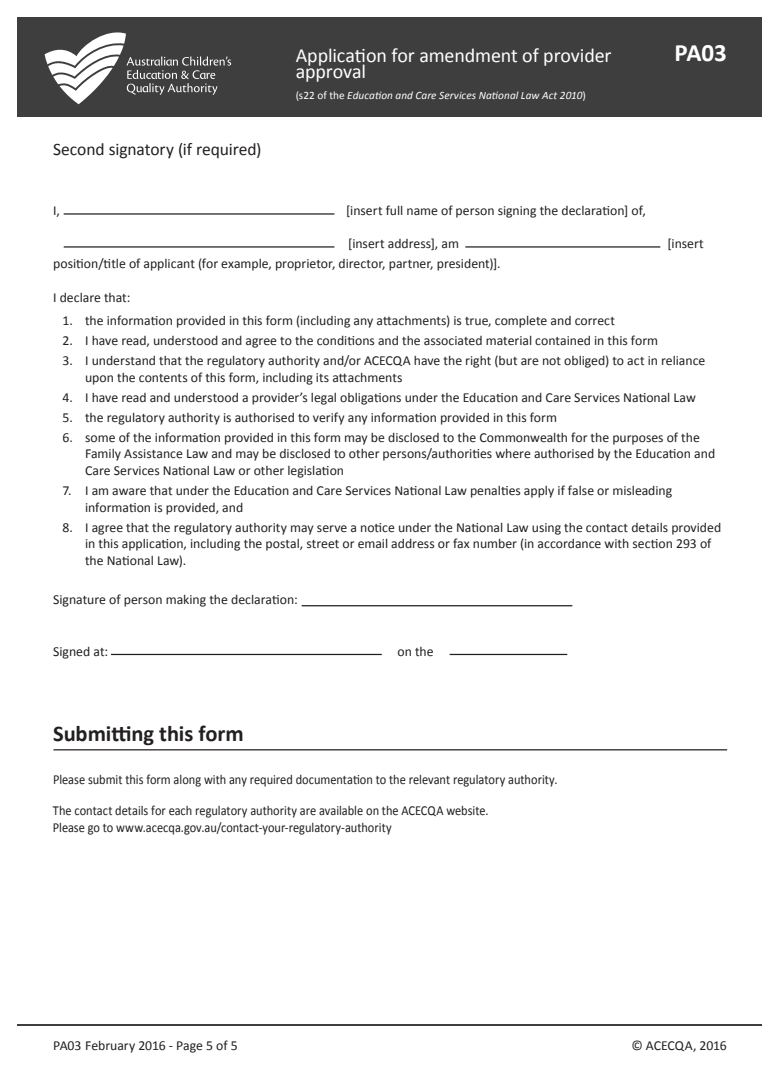
<style>
.page{position:relative;width:780px;height:1088px;background:#fff}
.page>*{position:absolute;margin:0;border:0;box-sizing:border-box;transform-origin:0 0}
.t1{font:700 25px "Calibri";color:#fff}
.t2{font:700 22.5px "Calibri";letter-spacing:-.005em;color:#231f20}
.t3{font:20px/16.2px "Calibri";letter-spacing:-.005em;color:#fff}
.sub_heading{font:17.5px "Calibri";letter-spacing:-.005em;color:#231f20}
.sub_heading-2{font:13.75px/16.5px "Calibri";color:#231f20}
.sub_heading-3{font:13.75px/16.2px "Calibri";color:#231f20;scale:.9 1}
.t4{font:italic 11.25px "Calibri";letter-spacing:.005em;color:#fff}
.s1{font-style:normal}
</style>
<div class="page">
<hr style="left:18px;top:1023px;width:744px;height:2px;background:#3e3e3f">
<div style="left:18px;top:18px;width:744px;height:99px;background:#3e3e3f"></div>
<svg style="left:45px;top:32px;width:186px;height:72px"></svg>
<hr style="left:64px;top:213px;width:270px;height:2px;background:#231f20">
<hr style="left:64px;top:246px;width:270px;height:2px;background:#231f20">
<hr style="left:465px;top:246px;width:195px;height:2px;background:#231f20">
<hr style="left:301px;top:605px;width:271px;height:1px;background:#231f20">
<hr style="left:111px;top:654px;width:271px;height:1px;background:#231f20">
<hr style="left:449px;top:654px;width:118px;height:1px;background:#231f20">
<hr style="left:53px;top:749px;width:674px;height:1px;background:#231f20">
<p class="sub_heading" style="left:53px;top:138px;width:210px">Second signatory (if required)</p>
<h3 class="t3" style="left:296px;top:47px;width:317px">Application for amendment of provider approval</h3>
<p class="t4" style="left:296px;top:88px;width:291px"><span class="s1">(s22 of the</span> Education and Care Services National Law Act 2010<span class="s1">)</span></p>
<h1 class="t1" style="left:674px;top:37px;width:54px">PA03</h1>
<p class="sub_heading-2" style="left:53px;top:202px;width:8px">I,</p>
<p class="sub_heading-2" style="left:346px;top:202px;width:301px">[insert full name of person signing the declaration] of,</p>
<p class="sub_heading-2" style="left:348px;top:235px;width:112px">[insert address], am</p>
<p class="sub_heading-2" style="left:667px;top:235px;width:38px">[insert</p>
<p class="sub_heading-2" style="left:53px;top:255px;width:449px">position/title of applicant (for example, proprietor, director, partner, president)].</p>
<p class="sub_heading-2" style="left:53px;top:289px;width:79px">I declare that:</p>
<p class="sub_heading-2" style="left:63px;top:312px;width:554px">1. the information provided in this form (including any attachments) is true, complete and correct</p>
<p class="sub_heading-2" style="left:63px;top:332px;width:597px">2. I have read, understood and agree to the conditions and the associated material contained in this form</p>
<p class="sub_heading-2" style="left:85px;top:352px;width:621px;text-indent:-23px">3. I understand that the regulatory authority and/or ACECQA have the right (but are not obliged) to act in reliance upon the contents of this form, including its attachments</p>
<p class="sub_heading-2" style="left:63px;top:389px;width:634px">4. I have read and understood a provider’s legal obligations under the Education and Care Services National Law</p>
<p class="sub_heading-2" style="left:63px;top:409px;width:496px">5. the regulatory authority is authorised to verify any information provided in this form</p>
<p class="sub_heading-2" style="left:85px;top:429px;width:631px;text-indent:-23px">6. some of the information provided in this form may be disclosed to the Commonwealth for the purposes of the<br>Family Assistance Law and may be disclosed to other persons/authorities where authorised by the Education and<br>Care Services National Law or other legislation</p>
<p class="sub_heading-2" style="left:85px;top:482px;width:588px;text-indent:-23px">7. I am aware that under the Education and Care Services National Law penalties apply if false or misleading information is provided, and</p>
<p class="sub_heading-2" style="left:85px;top:519px;width:637px;text-indent:-23px">8. I agree that the regulatory authority may serve a notice under the National Law using the contact details provided in this application, including the postal, street or email address or fax number (in accordance with section 293 of the National Law).</p>
<p class="sub_heading-2" style="left:53px;top:591px;width:246px">Signature of person making the declaration:</p>
<p class="sub_heading-2" style="left:53px;top:643px;width:56px">Signed at:</p>
<p class="sub_heading-2" style="left:397px;top:643px;width:38px">on the</p>
<p class="t2" style="left:53px;top:719px;width:192px">Submitting this form</p>
<p class="sub_heading-3" style="left:53px;top:771px;width:562px">Please submit this form along with any required documentation to the relevant regulatory authority.</p>
<p class="sub_heading-3" style="left:53px;top:802px;width:485px">The contact details for each regulatory authority are available on the ACECQA website.<br>Please go to www.acecqa.gov.au/contact-your-regulatory-authority</p>
<p class="sub_heading-2" style="left:53px;top:1038px;width:186px">PA03 February 2016 - Page 5 of 5</p>
<p class="sub_heading-2" style="left:631px;top:1038px;width:97px">© ACECQA, 2016</p>
</div>
